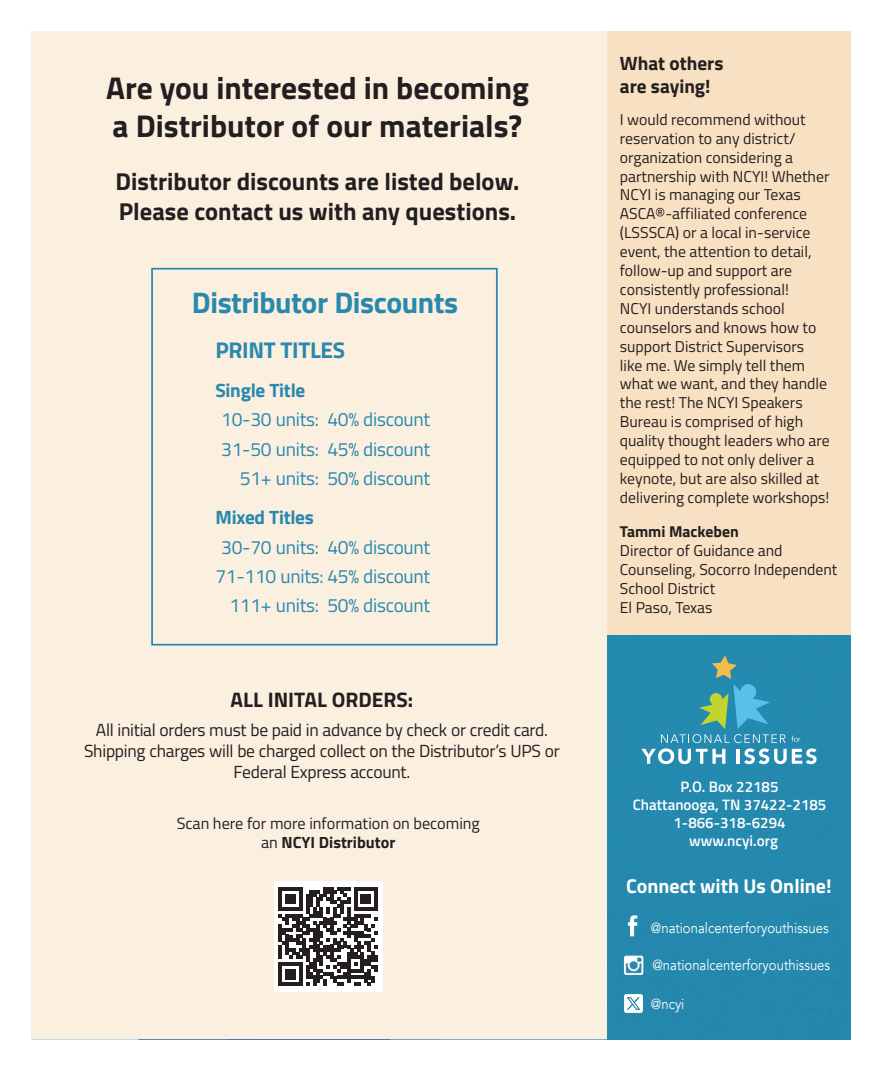
<style>
.page{position:relative;width:882px;height:1071px;background:#fff}
.page>*{position:absolute;margin:0;border:0;box-sizing:border-box;transform-origin:0 0}
.t1{font:700 31.5px/37.8px "Titillium Web";color:#231f20}
.t2{font:700 29.75px "Titillium Web";letter-spacing:-.015em;color:#2888ad}
.t3{font:700 24.5px/29.4px "Titillium Web";color:#231f20}
.t4{font:700 22.75px "Titillium Web";letter-spacing:-.015em;color:#2888ad}
.t5{font:700 21px "Titillium Web";color:#231f20}
.t6{font:700 19.95px "Titillium Web";color:#fff}
.t7{font:19.25px "Titillium Web";letter-spacing:-.015em;color:#2888ad}
.t8{font:700 19.25px "Titillium Web";letter-spacing:-.015em;color:#2888ad}
.t9{font:700 19.25px/23.1px "Titillium Web";color:#231f20}
.t10{font:17.5px/21px "Titillium Web";letter-spacing:-.015em;color:#231f20;text-align:center}
.t11{font:16.28px/19.4px "Titillium Web";color:#231f20;text-align:center}
.t12{font:15.75px/18.9px "Titillium Web";color:#231f20}
.t13{font:700 15.75px "Titillium Web";color:#231f20}
.t14{font:600 15.05px/17.8px "Titillium Web";color:#fff;text-align:center}
.Other_books{font:14.53px "Avenir";color:#fff;scale:.9 1}
.s1{font-weight:700}
</style>
<div class="page">
<div style="left:32px;top:32px;width:818px;height:1008px;background:#fbf0e0"></div>
<div style="left:607px;top:635px;width:243px;height:359px;background:#2589ae"></div>
<div style="left:607px;top:32px;width:243px;height:603px;background:#f8e1c2"></div>
<svg style="left:641px;top:655px;width:176px;height:109px"></svg>
<div style="left:275px;top:882px;width:108px;height:110px;background:#fff"></div>
<svg style="left:279px;top:887px;width:99px;height:99px"></svg>
<div style="left:151px;top:268px;width:347px;height:378px;border:2px solid #2888ad"></div>
<img style="left:622px;top:954px;width:22px;height:22px">
<img style="left:626px;top:914px;width:13px;height:24px">
<svg style="left:227px;top:994px;width:623px;height:46px"></svg>
<p class="t1" style="left:106px;top:68px;width:424px">Are you interested in becoming a Distributor of our materials?</p>
<p class="t3" style="left:116px;top:166px;width:405px">Distributor discounts are listed below.<br>Please contact us with any questions.</p>
<p class="t2" style="left:192px;top:280px;width:268px">Distributor Discounts</p>
<p class="t4" style="left:215px;top:333px;width:131px">PRINT TITLES</p>
<p class="t8" style="left:215px;top:376px;width:91px">Single Title</p>
<p class="t7" style="left:221px;top:406px;width:211px">10-30 units: 40% discount</p>
<p class="t7" style="left:221px;top:435px;width:211px">31-50 units: 45% discount</p>
<p class="t7" style="left:240px;top:464px;width:192px">51+ units: 50% discount</p>
<p class="t8" style="left:215px;top:503px;width:100px">Mixed Titles</p>
<p class="t7" style="left:221px;top:533px;width:211px">30-70 units: 40% discount</p>
<p class="t7" style="left:215px;top:562px;width:216px">71-110 units: 45% discount</p>
<p class="t7" style="left:229px;top:592px;width:202px">111+ units: 50% discount</p>
<p class="t5" style="left:231px;top:684px;width:184px">ALL INITAL ORDERS:</p>
<p class="t10" style="left:84px;top:719px;width:477px">All initial orders must be paid in advance by check or credit card.<br>Shipping charges will be charged collect on the Distributor’s UPS or<br>Federal Express account.</p>
<p class="t11" style="left:177px;top:813px;width:305px">Scan here for more information on becoming an <span class="s1">NCYI Distributor</span></p>
<p class="t9" style="left:620px;top:51px;width:105px">What others are saying!</p>
<p class="t12" style="left:620px;top:109px;width:211px">I would recommend without reservation to any district/ organization considering a partnership with NCYI! Whether<br>NCYI is managing our Texas<br>ASCA®-affiliated conference (LSSSCA) or a local in-service event, the attention to detail, follow-up and support are consistently professional!<br>NCYI understands school counselors and knows how to support District Supervisors like me. We simply tell them what we want, and they handle the rest! The NCYI Speakers<br>Bureau is comprised of high quality thought leaders who are equipped to not only deliver a keynote, but are also skilled at delivering complete workshops!</p>
<p class="t13" style="left:620px;top:520px;width:121px">Tammi Mackeben</p>
<p class="t12" style="left:620px;top:541px;width:219px">Director of Guidance and<br>Counseling, Socorro Independent<br>School District<br>El Paso, Texas</p>
<p class="t14" style="left:681px;top:777px;width:99px">P.O. Box 22185</p>
<p class="t14" style="left:633px;top:795px;width:195px">Chattanooga, TN 37422-2185</p>
<p class="t14" style="left:674px;top:813px;width:114px">1-866-318-6294 www.ncyi.org</p>
<p class="t6" style="left:626px;top:871px;width:207px">Connect with Us Online!</p>
<p class="Other_books" style="left:651px;top:919px;width:199px">@nationalcenterforyouthissues</p>
<p class="Other_books" style="left:652px;top:957px;width:199px">@nationalcenterforyouthissues</p>
<p class="Other_books" style="left:651px;top:996px;width:39px">@ncyi</p>
</div>
